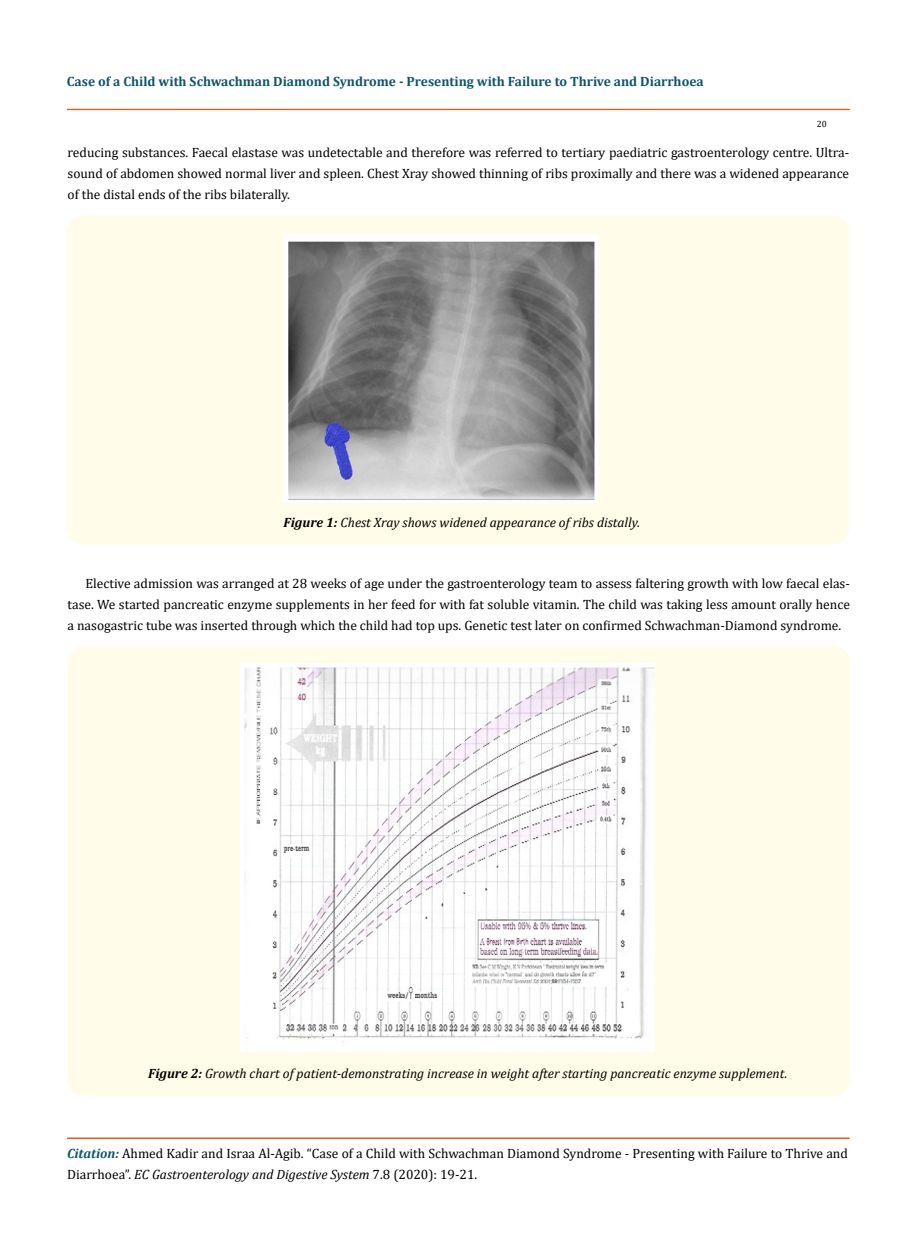
<style>
.page{position:relative;width:917px;height:1244px;background:#fff}
.page>*{position:absolute;margin:0;border:0;box-sizing:border-box;transform-origin:0 0}
.t1{font:13.5px/21px "Cambria";color:#000;text-align:justify}
.t2{font:italic 13.5px "Cambria";color:#000}
.t3{font:700 13.5px "Cambria";color:#0e546a}
.t4{font:9px "Cambria";color:#000}
.s1{font-weight:700}
.s2{font-weight:700;font-style:italic;color:#0e546a}
.s3{font-style:italic}
</style>
<div class="page">
<div style="left:67px;top:109px;width:782px;height:1px;border:1px solid #e05d1a"></div>
<div style="left:67px;top:1138px;width:782px;height:1px;border:1px solid #e05d1a"></div>
<div style="left:67px;top:215px;width:782px;height:330px;background:#fffde9;border-radius:18px"></div>
<img style="left:284px;top:235px;width:313px;height:267px">
<div style="left:68px;top:645px;width:781px;height:451px;background:#fffde9;border-radius:18px"></div>
<img style="left:241px;top:664px;width:413px;height:387px">
<p class="t3" style="left:67px;top:72px;width:638px">Case of a Child with Schwachman Diamond Syndrome - Presenting with Failure to Thrive and Diarrhoea</p>
<p class="t4" style="left:816px;top:118px;width:11px">20</p>
<p class="t1" style="left:68px;top:142px;width:783px">reducing substances. Faecal elastase was undetectable and therefore was referred to tertiary paediatric gastroenterology centre. Ultra&shy;sound of abdomen showed normal liver and spleen. Chest Xray showed thinning of ribs proximally and there was a widened appearance of the distal ends of the ribs bilaterally.</p>
<p class="t2" style="left:283px;top:513px;width:358px"><span class="s1">Figure 1:</span> Chest Xray shows widened appearance of ribs distally.</p>
<p class="t1" style="left:68px;top:572px;width:783px;text-indent:18px">Elective admission was arranged at 28 weeks of age under the gastroenterology team to assess faltering growth with low faecal elas&shy;tase. We started pancreatic enzyme supplements in her feed for with fat soluble vitamin. The child was taking less amount orally hence a nasogastric tube was inserted through which the child had top ups. Genetic test later on confirmed Schwachman-Diamond syndrome.</p>
<p class="t2" style="left:148px;top:1063px;width:640px"><span class="s1">Figure 2:</span> Growth chart of patient-demonstrating increase in weight after starting pancreatic enzyme supplement.</p>
<p class="t1" style="left:67px;top:1143px;width:782px"><span class="s2">Citation:</span> Ahmed Kadir and Israa Al-Agib. “Case of a Child with Schwachman Diamond Syndrome - Presenting with Failure to Thrive and<br>Diarrhoea”. <span class="s3">EC Gastroenterology and Digestive System</span> 7.8 (2020): 19-21.</p>
</div>
